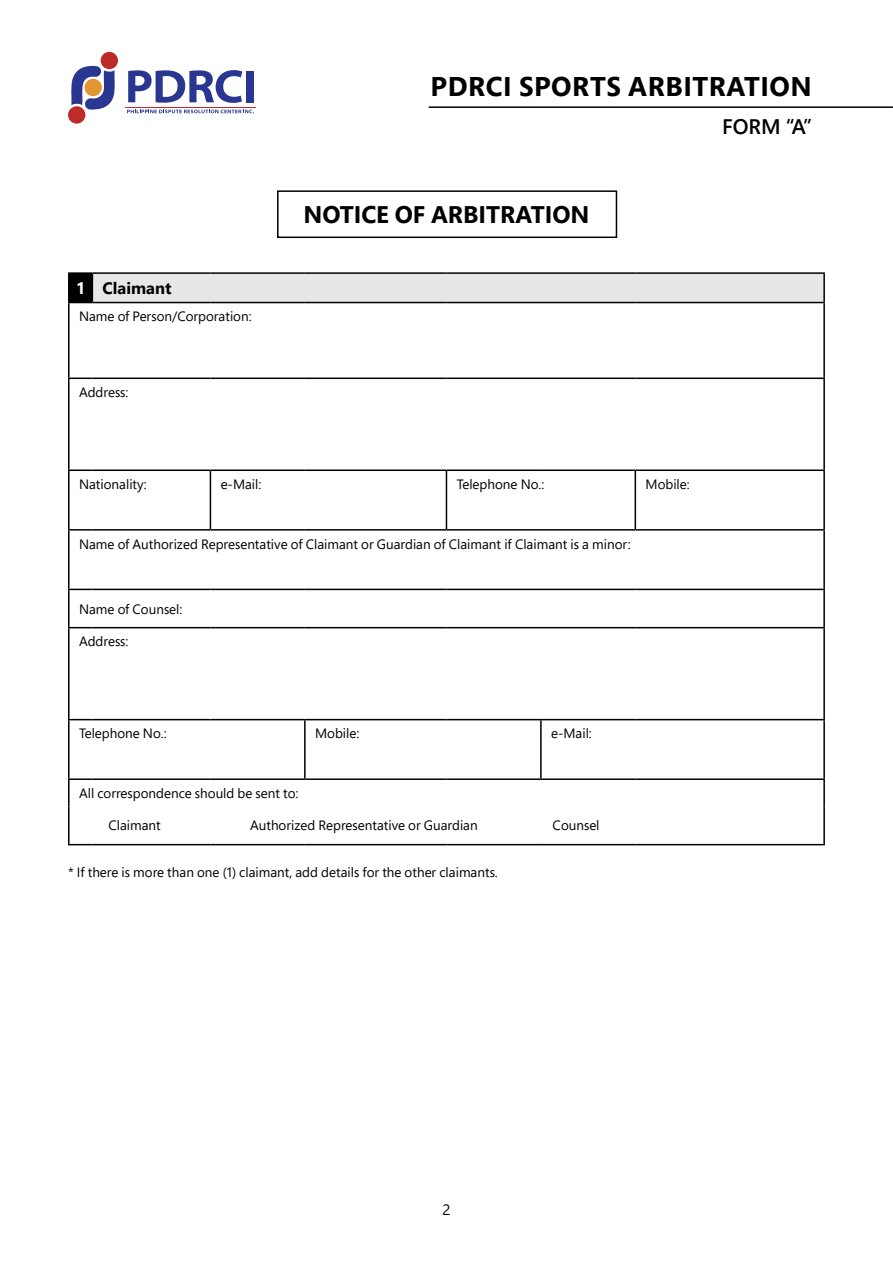
<style>
.page{position:relative;width:893px;height:1263px;background:#fff}
.page>*{position:absolute;margin:0;border:0;box-sizing:border-box;transform-origin:0 0}
.t1{font:700 27px "Segoe Pro";letter-spacing:.02em;color:#000}
.t2{font:700 24px "Segoe Pro";color:#000}
.t3{font:600 21px "Segoe Pro";color:#000}
.t4{font:700 16.5px "Segoe Pro";color:#000}
.t5{font:15px "Segoe Pro";color:#000}
.t6{font:13.5px "Segoe Pro";color:#000}
.s1{color:#fff}
</style>
<div class="page">
<hr style="left:126px;top:107px;width:130px;height:1px;background:#be2b2b">
<svg style="left:128px;top:70px;width:114px;height:33px"></svg>
<div style="left:246px;top:71px;width:7px;height:31px;background:#2a3791"></div>
<svg style="left:127px;top:110px;width:127px;height:3px"></svg>
<div style="left:68px;top:106px;width:17px;height:18px;background:#bd2b2b;border-radius:50%"></div>
<div style="left:101px;top:52px;width:17px;height:17px;background:#bc2a2a;border-radius:50%"></div>
<svg style="left:71px;top:66px;width:44px;height:44px"></svg>
<hr style="left:429px;top:106px;width:464px;height:2px;background:#000">
<div style="left:92px;top:273px;width:732px;height:29px;background:#e6e7e8"></div>
<hr style="left:68px;top:272px;width:24px;height:2px;background:#000">
<hr style="left:92px;top:272px;width:118px;height:2px;background:#000">
<hr style="left:210px;top:272px;width:95px;height:2px;background:#000">
<hr style="left:305px;top:272px;width:141px;height:2px;background:#000">
<hr style="left:446px;top:272px;width:67px;height:2px;background:#000">
<hr style="left:513px;top:272px;width:28px;height:2px;background:#000">
<hr style="left:541px;top:272px;width:94px;height:2px;background:#000">
<hr style="left:635px;top:272px;width:190px;height:2px;background:#000">
<hr style="left:823px;top:274px;width:2px;height:28px;background:#000">
<svg style="left:68px;top:274px;width:25px;height:29px"></svg>
<hr style="left:68px;top:303px;width:2px;height:75px;background:#000">
<hr style="left:92px;top:302px;width:118px;height:1px;background:#000">
<hr style="left:210px;top:302px;width:95px;height:1px;background:#000">
<hr style="left:305px;top:302px;width:141px;height:1px;background:#000">
<hr style="left:446px;top:302px;width:67px;height:1px;background:#000">
<svg style="left:513px;top:302px;width:28px;height:1px"></svg>
<hr style="left:541px;top:302px;width:94px;height:1px;background:#000">
<hr style="left:635px;top:302px;width:190px;height:1px;background:#000">
<hr style="left:823px;top:303px;width:2px;height:75px;background:#000">
<svg style="left:68px;top:378px;width:24px;height:1px"></svg>
<hr style="left:68px;top:379px;width:2px;height:90px;background:#000">
<hr style="left:92px;top:378px;width:118px;height:1px;background:#000">
<hr style="left:210px;top:378px;width:95px;height:1px;background:#000">
<hr style="left:305px;top:378px;width:141px;height:1px;background:#000">
<hr style="left:446px;top:378px;width:67px;height:1px;background:#000">
<svg style="left:513px;top:378px;width:28px;height:1px"></svg>
<hr style="left:541px;top:378px;width:94px;height:1px;background:#000">
<hr style="left:635px;top:378px;width:190px;height:1px;background:#000">
<hr style="left:823px;top:379px;width:2px;height:90px;background:#000">
<hr style="left:68px;top:469px;width:24px;height:2px;background:#000">
<hr style="left:68px;top:471px;width:2px;height:58px;background:#000">
<hr style="left:92px;top:469px;width:118px;height:2px;background:#000">
<hr style="left:210px;top:469px;width:95px;height:2px;background:#000">
<hr style="left:210px;top:471px;width:1px;height:58px;background:#000">
<hr style="left:305px;top:469px;width:141px;height:2px;background:#000">
<hr style="left:446px;top:469px;width:67px;height:2px;background:#000">
<hr style="left:446px;top:471px;width:1px;height:58px;background:#000">
<hr style="left:513px;top:469px;width:28px;height:2px;background:#000">
<hr style="left:541px;top:469px;width:94px;height:2px;background:#000">
<hr style="left:635px;top:469px;width:190px;height:2px;background:#000">
<hr style="left:635px;top:471px;width:1px;height:58px;background:#000">
<hr style="left:823px;top:471px;width:2px;height:58px;background:#000">
<hr style="left:68px;top:529px;width:24px;height:2px;background:#000">
<hr style="left:68px;top:531px;width:2px;height:58px;background:#000">
<hr style="left:92px;top:529px;width:118px;height:2px;background:#000">
<hr style="left:210px;top:529px;width:95px;height:2px;background:#000">
<hr style="left:305px;top:529px;width:141px;height:2px;background:#000">
<hr style="left:446px;top:529px;width:67px;height:2px;background:#000">
<hr style="left:513px;top:529px;width:28px;height:2px;background:#000">
<hr style="left:541px;top:529px;width:94px;height:2px;background:#000">
<hr style="left:635px;top:529px;width:190px;height:2px;background:#000">
<hr style="left:823px;top:531px;width:2px;height:58px;background:#000">
<svg style="left:68px;top:589px;width:24px;height:1px"></svg>
<hr style="left:68px;top:590px;width:2px;height:37px;background:#000">
<hr style="left:92px;top:589px;width:118px;height:1px;background:#000">
<hr style="left:210px;top:589px;width:95px;height:1px;background:#000">
<hr style="left:305px;top:589px;width:141px;height:1px;background:#000">
<hr style="left:446px;top:589px;width:67px;height:1px;background:#000">
<svg style="left:513px;top:589px;width:28px;height:1px"></svg>
<hr style="left:541px;top:589px;width:94px;height:1px;background:#000">
<hr style="left:635px;top:589px;width:190px;height:1px;background:#000">
<hr style="left:823px;top:590px;width:2px;height:37px;background:#000">
<svg style="left:68px;top:627px;width:24px;height:1px"></svg>
<hr style="left:68px;top:628px;width:2px;height:91px;background:#000">
<hr style="left:92px;top:627px;width:118px;height:1px;background:#000">
<hr style="left:210px;top:627px;width:95px;height:1px;background:#000">
<hr style="left:305px;top:627px;width:141px;height:1px;background:#000">
<hr style="left:446px;top:627px;width:67px;height:1px;background:#000">
<svg style="left:513px;top:627px;width:28px;height:1px"></svg>
<hr style="left:541px;top:627px;width:94px;height:1px;background:#000">
<hr style="left:635px;top:627px;width:190px;height:1px;background:#000">
<hr style="left:823px;top:628px;width:2px;height:91px;background:#000">
<svg style="left:68px;top:719px;width:24px;height:1px"></svg>
<hr style="left:68px;top:720px;width:2px;height:58px;background:#000">
<hr style="left:92px;top:719px;width:118px;height:1px;background:#000">
<hr style="left:210px;top:719px;width:95px;height:1px;background:#000">
<hr style="left:305px;top:719px;width:141px;height:1px;background:#000">
<hr style="left:304px;top:720px;width:2px;height:58px;background:#000">
<hr style="left:446px;top:719px;width:67px;height:1px;background:#000">
<svg style="left:513px;top:719px;width:28px;height:1px"></svg>
<hr style="left:541px;top:719px;width:94px;height:1px;background:#000">
<hr style="left:540px;top:720px;width:2px;height:58px;background:#000">
<hr style="left:635px;top:719px;width:190px;height:1px;background:#000">
<hr style="left:823px;top:720px;width:2px;height:58px;background:#000">
<hr style="left:68px;top:778px;width:24px;height:2px;background:#000">
<hr style="left:68px;top:780px;width:2px;height:26px;background:#000">
<hr style="left:92px;top:778px;width:118px;height:2px;background:#000">
<hr style="left:210px;top:778px;width:95px;height:2px;background:#000">
<hr style="left:305px;top:778px;width:141px;height:2px;background:#000">
<hr style="left:446px;top:778px;width:67px;height:2px;background:#000">
<hr style="left:513px;top:778px;width:28px;height:2px;background:#000">
<hr style="left:541px;top:778px;width:94px;height:2px;background:#000">
<hr style="left:635px;top:778px;width:190px;height:2px;background:#000">
<hr style="left:68px;top:806px;width:2px;height:38px;background:#000">
<svg style="left:68px;top:844px;width:24px;height:1px"></svg>
<hr style="left:92px;top:844px;width:118px;height:1px;background:#000">
<hr style="left:210px;top:844px;width:95px;height:1px;background:#000">
<hr style="left:305px;top:844px;width:141px;height:1px;background:#000">
<hr style="left:446px;top:844px;width:67px;height:1px;background:#000">
<svg style="left:513px;top:844px;width:28px;height:1px"></svg>
<hr style="left:541px;top:844px;width:94px;height:1px;background:#000">
<hr style="left:635px;top:844px;width:190px;height:1px;background:#000">
<hr style="left:823px;top:780px;width:2px;height:26px;background:#000">
<hr style="left:823px;top:806px;width:2px;height:38px;background:#000">
<div style="left:277px;top:190px;width:340px;height:48px;border:2px solid #000"></div>
<h1 class="t1" style="left:431px;top:67px;width:383px">PDRCI SPORTS ARBITRATION</h1>
<h3 class="t3" style="left:722px;top:113px;width:91px">FORM “A”</h3>
<p class="t4" style="left:77px;top:276px;width:96px"><span class="s1">1</span> Claimant</p>
<p class="t6" style="left:79px;top:307px;width:174px">Name of Person/Corporation:</p>
<p class="t6" style="left:79px;top:383px;width:51px">Address:</p>
<h2 class="t2" style="left:303px;top:198px;width:288px">NOTICE OF ARBITRATION</h2>
<p class="t6" style="left:79px;top:475px;width:69px">Nationality:</p>
<p class="t6" style="left:221px;top:475px;width:42px">e-Mail:</p>
<p class="t6" style="left:457px;top:475px;width:89px">Telephone No.:</p>
<p class="t6" style="left:646px;top:475px;width:46px">Mobile:</p>
<p class="t6" style="left:79px;top:534px;width:553px">Name of Authorized Representative of Claimant or Guardian of Claimant if Claimant is a minor:</p>
<p class="t6" style="left:79px;top:600px;width:105px">Name of Counsel:</p>
<p class="t6" style="left:79px;top:632px;width:51px">Address:</p>
<p class="t6" style="left:79px;top:724px;width:89px">Telephone No.:</p>
<p class="t6" style="left:315px;top:724px;width:46px">Mobile:</p>
<p class="t6" style="left:551px;top:724px;width:42px">e-Mail:</p>
<p class="t6" style="left:79px;top:784px;width:221px">All correspondence should be sent to:</p>
<p class="t6" style="left:108px;top:816px;width:54px">Claimant</p>
<p class="t6" style="left:250px;top:816px;width:229px">Authorized Representative or Guardian</p>
<p class="t6" style="left:553px;top:816px;width:48px">Counsel</p>
<p class="t6" style="left:68px;top:863px;width:431px">* If there is more than one (1) claimant, add details for the other claimants.</p>
<p class="t5" style="left:442px;top:1200px;width:10px">2</p>
</div>
